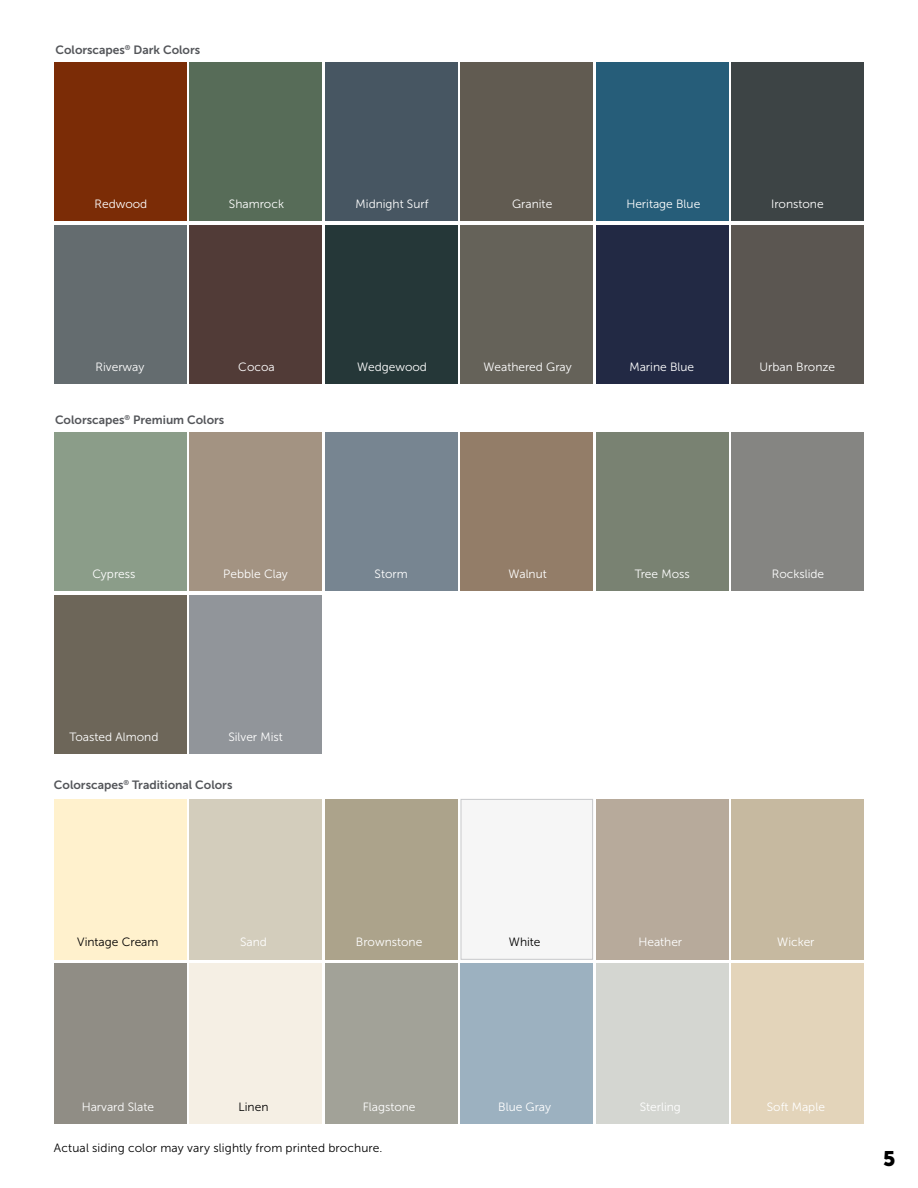
<style>
.page{position:relative;width:918px;height:1188px;background:#fff}
.page>*{position:absolute;margin:0;border:0;box-sizing:border-box;transform-origin:0 0}
.t1{font:21px "Museo Sans 900";color:#000}
.t2{font:12px "Museo Sans 300";color:#fff}
.t3{font:12px "Museo Sans 700";color:#54565a}
.t4{font:12px "Museo Sans 300";letter-spacing:.005em;color:#000}
</style>
<div class="page">
<div style="left:54px;top:62px;width:132px;height:159px;background:#7b2c06"></div>
<div style="left:190px;top:62px;width:132px;height:159px;background:#576c58"></div>
<div style="left:461px;top:62px;width:132px;height:159px;background:#615b51"></div>
<div style="left:325px;top:62px;width:132px;height:159px;background:#475662"></div>
<div style="left:596px;top:62px;width:132px;height:159px;background:#265d79"></div>
<div style="left:54px;top:225px;width:132px;height:159px;background:#646c6f"></div>
<div style="left:732px;top:62px;width:132px;height:158px;background:#3d4445"></div>
<div style="left:325px;top:225px;width:132px;height:159px;background:#253738"></div>
<div style="left:596px;top:225px;width:132px;height:159px;background:#222944"></div>
<div style="left:190px;top:225px;width:132px;height:159px;background:#513b37"></div>
<div style="left:461px;top:225px;width:132px;height:159px;background:#656259"></div>
<div style="left:732px;top:225px;width:132px;height:159px;background:#5b5651"></div>
<div style="left:54px;top:432px;width:132px;height:159px;background:#8b9d89"></div>
<div style="left:325px;top:432px;width:132px;height:159px;background:#778591"></div>
<div style="left:190px;top:432px;width:132px;height:159px;background:#a39382"></div>
<div style="left:461px;top:432px;width:132px;height:159px;background:#937d68"></div>
<div style="left:54px;top:595px;width:132px;height:159px;background:#6d6659"></div>
<div style="left:190px;top:595px;width:132px;height:159px;background:#91959a"></div>
<div style="left:54px;top:799px;width:132px;height:161px;background:#fff1cd"></div>
<div style="left:325px;top:799px;width:132px;height:161px;background:#aca38b"></div>
<div style="left:596px;top:799px;width:132px;height:161px;background:#b7aa9b"></div>
<div style="left:190px;top:799px;width:132px;height:161px;background:#d3cdbc"></div>
<div style="left:461px;top:799px;width:132px;height:161px;background:#f6f6f6;border:1px solid #c7c8ca"></div>
<div style="left:732px;top:799px;width:132px;height:161px;background:#c6b9a0"></div>
<div style="left:54px;top:963px;width:132px;height:161px;background:#908d85"></div>
<div style="left:325px;top:963px;width:132px;height:161px;background:#a2a298"></div>
<div style="left:596px;top:963px;width:132px;height:161px;background:#d4d6d1"></div>
<div style="left:190px;top:963px;width:132px;height:161px;background:#f5efe4"></div>
<div style="left:461px;top:963px;width:132px;height:161px;background:#9cb1c0"></div>
<div style="left:732px;top:963px;width:132px;height:161px;background:#e3d4ba"></div>
<div style="left:596px;top:432px;width:132px;height:159px;background:#798272"></div>
<div style="left:732px;top:432px;width:132px;height:159px;background:#858582"></div>
<hr style="left:0;top:666px;width:1px;height:522px;background:#000">
<p class="t3" style="left:56px;top:43px;width:146px">Colorscapes<sup>®</sup> Dark Colors</p>
<p class="t2" style="left:95px;top:197px;width:54px">Redwood</p>
<p class="t2" style="left:229px;top:197px;width:57px">Shamrock</p>
<p class="t2" style="left:356px;top:197px;width:74px">Midnight Surf</p>
<p class="t2" style="left:512px;top:197px;width:42px">Granite</p>
<p class="t2" style="left:626px;top:197px;width:75px">Heritage Blue</p>
<p class="t2" style="left:771px;top:197px;width:54px">Ironstone</p>
<p class="t2" style="left:96px;top:360px;width:50px">Riverway</p>
<p class="t2" style="left:238px;top:360px;width:38px">Cocoa</p>
<p class="t2" style="left:357px;top:360px;width:71px">Wedgewood</p>
<p class="t2" style="left:484px;top:360px;width:90px">Weathered Gray</p>
<p class="t2" style="left:629px;top:360px;width:66px">Marine Blue</p>
<p class="t2" style="left:760px;top:360px;width:77px">Urban Bronze</p>
<p class="t3" style="left:55px;top:413px;width:171px">Colorscapes<sup>®</sup> Premium Colors</p>
<p class="t2" style="left:92px;top:568px;width:44px">Cypress</p>
<p class="t2" style="left:223px;top:568px;width:66px">Pebble Clay</p>
<p class="t2" style="left:375px;top:568px;width:35px">Storm</p>
<p class="t2" style="left:509px;top:568px;width:40px">Walnut</p>
<p class="t2" style="left:70px;top:730px;width:90px">Toasted Almond</p>
<p class="t2" style="left:228px;top:730px;width:56px">Silver Mist</p>
<p class="t3" style="left:54px;top:778px;width:180px">Colorscapes<sup>®</sup> Traditional Colors</p>
<p class="t2" style="left:635px;top:568px;width:56px">Tree Moss</p>
<p class="t2" style="left:772px;top:568px;width:54px">Rockslide</p>
<p class="t4" style="left:77px;top:936px;width:83px">Vintage Cream</p>
<p class="t2" style="left:240px;top:936px;width:28px">Sand</p>
<p class="t2" style="left:356px;top:936px;width:68px">Brownstone</p>
<p class="t4" style="left:509px;top:936px;width:33px">White</p>
<p class="t2" style="left:638px;top:936px;width:45px">Heather</p>
<p class="t2" style="left:777px;top:936px;width:39px">Wicker</p>
<p class="t2" style="left:82px;top:1100px;width:74px">Harvard Slate</p>
<p class="t4" style="left:239px;top:1100px;width:31px">Linen</p>
<p class="t2" style="left:363px;top:1100px;width:54px">Flagstone</p>
<p class="t2" style="left:498px;top:1100px;width:54px">Blue Gray</p>
<p class="t2" style="left:640px;top:1100px;width:43px">Sterling</p>
<p class="t2" style="left:767px;top:1100px;width:60px">Soft Maple</p>
<p class="t4" style="left:54px;top:1142px;width:330px">Actual siding color may vary slightly from printed brochure.</p>
<h1 class="t1" style="left:883px;top:1147px;width:14px">5</h1>
</div>
